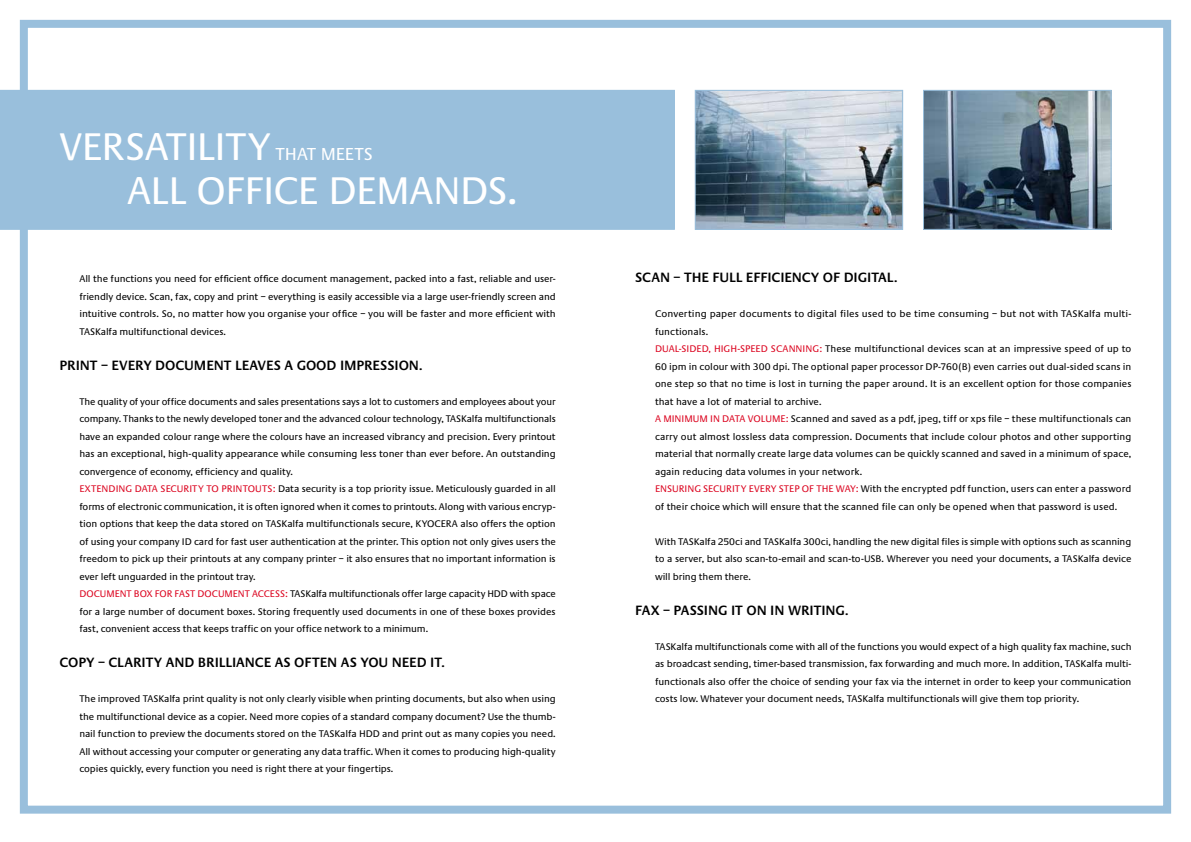
<style>
.page{position:relative;width:1191px;height:842px;background:#fff}
.page>*{position:absolute;margin:0;border:0;box-sizing:border-box;transform-origin:0 0}
.t1{font:40px "Praxis EF";letter-spacing:-.015em;color:#fff}
.t2{font:18px "Praxis EF";letter-spacing:-.005em;color:#fff}
.t3{font:600 14px "Praxis EF";letter-spacing:-.005em;color:#000}
.t4{font:10px/17.5px "Praxis EF";letter-spacing:-.005em;color:#000;text-align:justify}
.t5{font:10px "Praxis EF";color:#dc0621}
.s1{color:#dc0621}
</style>
<div class="page">
<img style="left:696px;top:92px;width:205px;height:136px">
<div style="left:694px;top:90px;width:209px;height:140px;border:1px solid #99bfdc"></div>
<img style="left:925px;top:92px;width:184px;height:136px">
<div style="left:923px;top:90px;width:188px;height:140px;border:1px solid #99bfdc"></div>
<div style="left:0;top:90px;width:675px;height:140px;background:#99bfdc"></div>
<div style="left:20px;top:20px;width:1151px;height:794px;border:8px solid #99bfdc"></div>
<h1 class="t1" style="left:60px;top:125px;width:213px">VERSATILITY</h1>
<h2 class="t2" style="left:275px;top:144px;width:99px">THAT M EETS</h2>
<h1 class="t1" style="left:127px;top:169px;width:89px">ALL OFFI</h1>
<h1 class="t1" style="left:274px;top:169px;width:245px">CE DEMAN DS.</h1>
<p class="t4" style="left:79px;top:271px;width:478px">All the functions you need for efficient office document management, packed into a fast, reliable and user&shy;friendly device. Scan, fax, copy and print – everything is easily accessible via a large user-friendly screen and intuitive controls. So, no matter how you organise your office – you will be faster and more efficient with TASKalfa multifunctional devices.</p>
<h3 class="t3" style="left:60px;top:357px;width:364px">PRINT – EVERY DOCUMENT LEAVES A GOOD IMPRESSION.</h3>
<p class="t4" style="left:79px;top:393px;width:478px">The quality of your office documents and sales presentations says a lot to customers and employees about your company. Thanks to the newly developed toner and the advanced colour technology, TASKalfa multifunctionals have an expanded colour range where the colours have an increased vibrancy and precision. Every printout has an exceptional, high-quality appearance while consuming less toner than ever before. An outstanding convergence of economy, efficiency and quality.</p>
<p class="t5" style="left:79px;top:484px;width:62px">Extending data</p>
<p class="t4" style="left:79px;top:481px;width:478px;text-indent:81px"><span class="s1">security to printouts :</span> Data security is a top priority issue. Meticulously guarded in all forms of electronic communication, it is often ignored when it comes to printouts. Along with various encryp&shy;tion options that keep the data stored on TASKalfa multifunctionals secure, KYOCERA also offers the option of using your company I D card for fast user authentication at the printer. This option not only gives users the freedom to pick up their printouts at any company printer – it also ensures that no important information is ever left unguarded in the printout tray.</p>
<p class="t5" style="left:79px;top:589px;width:106px">Document box for fast</p>
<p class="t5" style="left:197px;top:589px;width:61px">document access</p>
<p class="t4" style="left:79px;top:586px;width:478px;text-indent:206px"><span class="s1">:</span> TASKalfa multifunctionals offer large capacity HDD with space for a large number of document boxes. Storing frequently used documents in one of these boxes provides fast, convenient access that keeps traffic on your office network to a minimum.</p>
<h3 class="t3" style="left:60px;top:655px;width:66px">COPY – CLARIT</h3>
<h3 class="t3" style="left:154px;top:655px;width:23px">Y AND</h3>
<h3 class="t3" style="left:198px;top:655px;width:8px">BRILLIAN</h3>
<h3 class="t3" style="left:255px;top:655px;width:49px">CEAS OFTEN</h3>
<h3 class="t3" style="left:341px;top:655px;width:61px">AS YOU NEED</h3>
<h3 class="t3" style="left:430px;top:655px;width:16px">IT.</h3>
<p class="t4" style="left:79px;top:691px;width:478px">The improved TASKalfa print quality is not only clearly visible when printing documents, but also when using the multifunctional device as a copier. Need more copies of a standard company document? Use the thumb&shy;nail function to preview the documents stored on the TASKalfa HDD and print out as many copies you need.<br>All without accessing your computer or generating any data traffic. When it comes to producing high-quality copies quickly, every function you need is right there at your fingertips.</p>
<h3 class="t3" style="left:635px;top:270px;width:264px">SCAN – THE FULL EFFICIENCY OF DIGITAL.</h3>
<p class="t4" style="left:655px;top:306px;width:477px">Converting paper documents to digital files used to be time consuming – but not with TASKalfa multi&shy;functionals.</p>
<p class="t5" style="left:655px;top:344px;width:42px">Dual-sided</p>
<p class="t5" style="left:708px;top:344px;width:38px">, high-speed</p>
<p class="t4" style="left:655px;top:341px;width:478px;text-indent:116px"><span class="s1">scanning :</span> These multifunctional devices scan at an impressive speed of up to 60 ipm in colour with 300 dpi. The optional paper processor DP-760(B) even carries out dual-sided scans in one step so that no time is lost in turning the paper around. It is an excellent option for those companies that have a lot of material to archive.</p>
<p class="t5" style="left:655px;top:414px;width:74px">A minimum in data</p>
<p class="t4" style="left:655px;top:411px;width:478px;text-indent:93px"><span class="s1">volume:</span> Scanned and saved as a pdf, jpeg, tiff or xps file – these multifunctionals can carry out almost lossless data compression. Documents that include colour photos and other supporting material that normally create large data volumes can be quickly scanned and saved in a minimum of space, again reducing data volumes in your network.</p>
<p class="t5" style="left:655px;top:484px;width:130px">Ensuring security every step</p>
<p class="t5" style="left:802px;top:484px;width:22px">of the</p>
<p class="t5" style="left:836px;top:484px;width:8px">way</p>
<p class="t4" style="left:655px;top:481px;width:478px;text-indent:201px"><span class="s1">:</span> With the encrypted pdf function, users can enter a password of their choice which will ensure that the scanned file can only be opened when that password is used.</p>
<p class="t4" style="left:655px;top:533px;width:478px">With TASKalfa 250ci and TASKalfa 300ci, handling the new digital files is simple with options such as scanning to a server, but also scan-to-email and scan-to-USB. Wherever you need your documents, a TASKalfa device will bring them there.</p>
<h3 class="t3" style="left:635px;top:602px;width:47px">FAX – PASSING</h3>
<h3 class="t3" style="left:731px;top:602px;width:66px">ITON INWRITING</h3>
<h3 class="t3" style="left:845px;top:602px;width:5px">.</h3>
<p class="t4" style="left:655px;top:638px;width:478px">TASKalfa multifunctionals come with all of the functions you would expect of a high quality fax machine, such as broadcast sending, timer-based transmission, fax forwarding and much more. I n addition, TASKalfa multi&shy;functionals also offer the choice of sending your fax via the internet in order to keep your communication costs low. Whatever your document needs, TASKalfa multifunctionals will give them top priority.</p>
</div>
